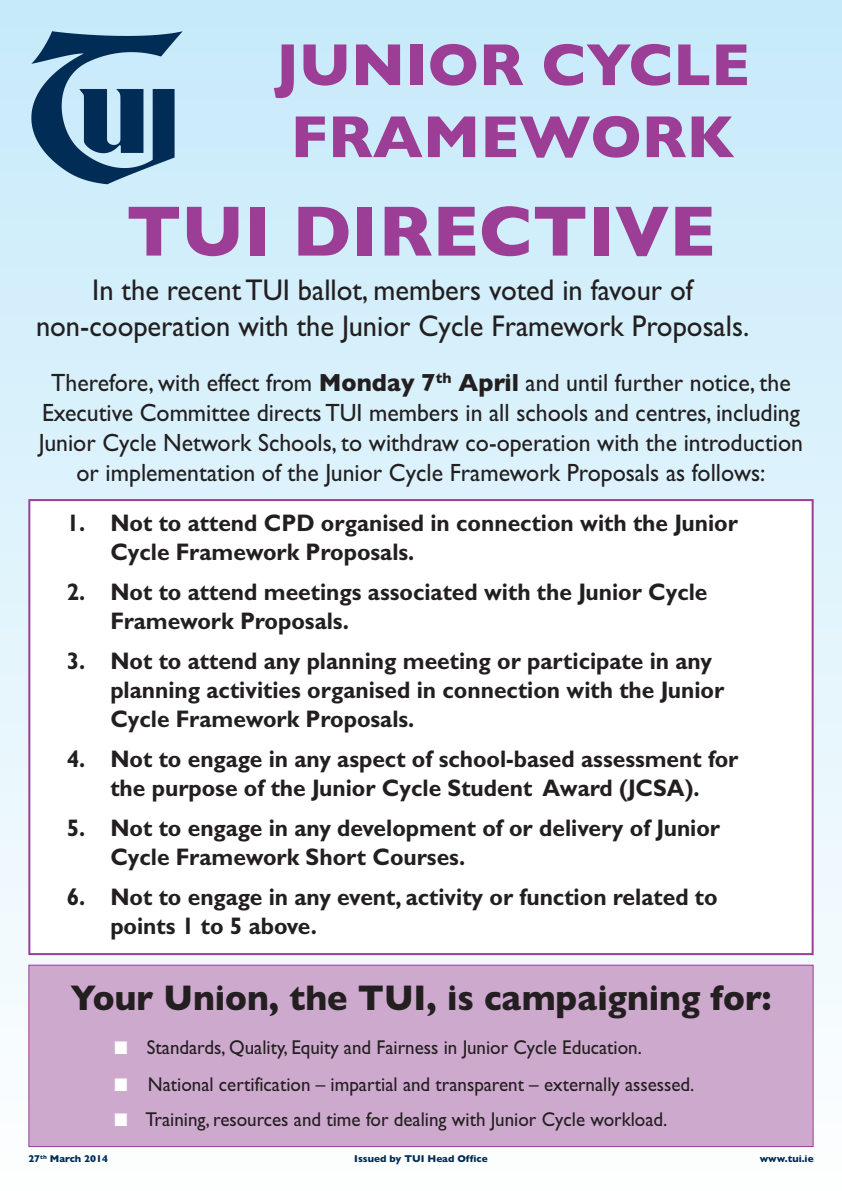
<style>
.page{position:relative;width:842px;height:1191px;background:#fff}
.page>*{position:absolute;margin:0;border:0;box-sizing:border-box;transform-origin:0 0}
.t1{font:700 72px "Gill Sans";color:#9c3d96}
.t2{font:700 60px/72px "Gill Sans";color:#9c3d96}
.t3{font:700 36px "Gill Sans";color:#231f20;scale:.95 1}
.t4{font:30px/36px "Gill Sans";color:#231f20;text-align:center;scale:.95 1}
.t5{font:25px/30px "Gill Sans";color:#231f20;text-align:center;scale:.95 1}
.t6{font:700 24px/28.8px "Gill Sans";color:#231f20;scale:.95 1}
.t7{font:20px "Gill Sans";color:#231f20;scale:.95 1}
.t8{font:700 10px "Gill Sans";color:#002c55}
.s1{font-weight:700}
.s2{color:#fff}
</style>
<div class="page">
<div style="left:0;top:0;width:842px;height:1191px;background:linear-gradient(to bottom,#c6eafa,#fdfefe)"></div>
<img style="left:28px;top:28px;width:158px;height:159px">
<div style="left:29px;top:965px;width:784px;height:181px;background:#cda9ce"></div>
<div style="left:28px;top:964px;width:786px;height:183px;border:1px solid #9c3d96"></div>
<div style="left:30px;top:501px;width:782px;height:452px;background:#fff"></div>
<div style="left:28px;top:499px;width:786px;height:456px;border:2px solid #9c3d96"></div>
<h2 class="t2" style="left:275px;top:28px;width:476px">JUNIOR CYCLE<br>FRAMEWORK</h2>
<h1 class="t1" style="left:126px;top:189px;width:591px">TUI DIRECTIVE</h1>
<p class="t4" style="left:36px;top:272px;width:752px">In the recent TUI ballot, members voted in favour of non-cooperation with the Junior Cycle Framework Proposals.</p>
<p class="t5" style="left:39px;top:367px;width:806px">Therefore, with effect from <span class="s1">Monday 7</span><sup>th</sup> <span class="s1">April</span> and until further notice, the Executive Committee directs TUI members in all schools and centres, including Junior Cycle Network Schools, to withdraw co-operation with the introduction or implementation of the Junior Cycle Framework Proposals as follows:</p>
<p class="t6" style="left:110px;top:511px;width:662px;text-indent:-44px">1. Not to attend CPD organised in connection with the Junior<br>Cycle Framework Proposals.</p>
<p class="t6" style="left:110px;top:580px;width:630px;text-indent:-44px">2. Not to attend meetings associated with the Junior Cycle<br>Framework Proposals.</p>
<p class="t6" style="left:110px;top:649px;width:648px;text-indent:-44px">3. Not to attend any planning meeting or participate in any planning activities organised in connection with the Junior<br>Cycle Framework Proposals.</p>
<p class="t6" style="left:67px;top:746px;width:709px;text-align:center">4. Not to engage in any aspect of school-based assessment for the purpose of the Junior Cycle Student Award (JCSA).</p>
<p class="t6" style="left:110px;top:815px;width:643px;text-indent:-44px">5. Not to engage in any development of or delivery of Junior<br>Cycle Framework Short Courses.</p>
<p class="t6" style="left:110px;top:884px;width:641px;text-indent:-44px">6. Not to engage in any event, activity or function related to points 1 to 5 above.</p>
<h3 class="t3" style="left:71px;top:977px;width:739px">Your Union, the TUI, is campaigning for:</h3>
<p class="t7" style="left:114px;top:1035px;width:557px"><span class="s2">■</span> Standards, Quality, Equity and Fairness in Junior Cycle Education.</p>
<p class="t7" style="left:114px;top:1072px;width:612px"><span class="s2">■</span> National certification – impartial and transparent – externally assessed.</p>
<p class="t7" style="left:114px;top:1107px;width:584px"><span class="s2">■</span> Training, resources and time for dealing with Junior Cycle workload.</p>
<p class="t8" style="left:28px;top:1153px;width:81px">27<sup>th</sup> March 2014</p>
<p class="t8" style="left:354px;top:1153px;width:135px">Issued by TUI Head Office</p>
<p class="t8" style="left:760px;top:1153px;width:55px">www.tui.ie</p>
</div>
